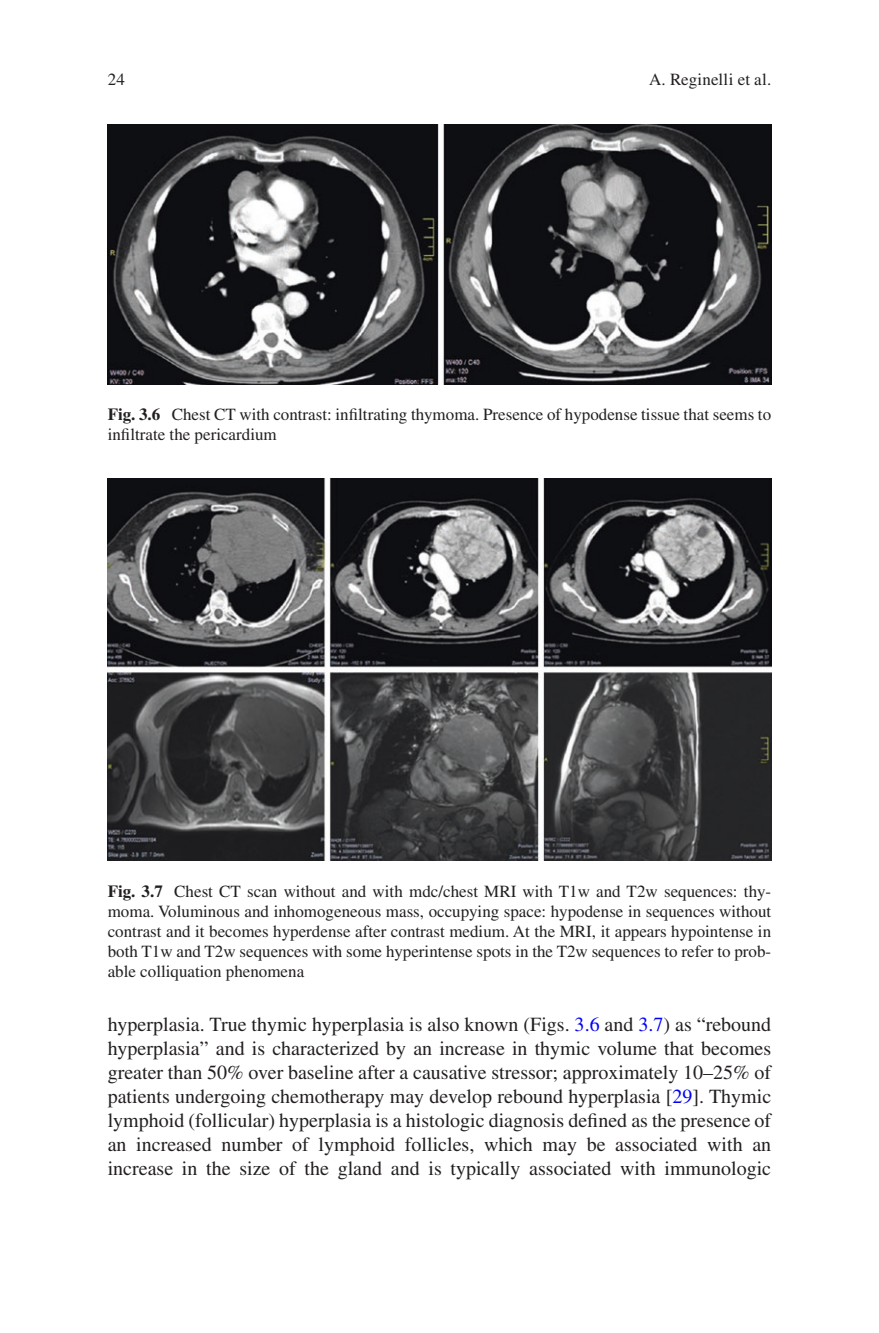
<style>
.page{position:relative;width:879px;height:1333px;background:#fff}
.page>*{position:absolute;margin:0;border:0;box-sizing:border-box;transform-origin:0 0}
.t1{font:20px/24px "Mpqpcn Times LT Std";color:#231f20;text-align:justify}
.t2{font:17px/20px "Mpqpcn Times LT Std";color:#231f20}
.t3{font:17px "Pbhsqp Times LT Std";letter-spacing:.01em;color:#231f20}
.s1{font-family:"Kwwbrn Times LT Std";font-weight:700}
.s2{color:#0000fa}
</style>
<div class="page">
<img style="left:108px;top:124px;width:663px;height:260px">
<img style="left:108px;top:479px;width:663px;height:381px">
<p class="t2" style="left:108px;top:69px;width:19px">24</p>
<p class="t3" style="left:649px;top:70px;width:124px">A. Reginelli et al.</p>
<p class="t2" style="left:108px;top:404px;width:665px"><span class="s1">Fig. 3.6</span> Chest CT with contrast: infiltrating thymoma. Presence of hypodense tissue that seems to infiltrate the pericardium</p>
<p class="t2" style="left:108px;top:880px;width:665px;text-align:justify"><span class="s1">Fig. 3.7</span> Chest CT scan without and with mdc/chest MRI with T1w and T2w sequences: thy&shy;moma. Voluminous and inhomogeneous mass, occupying space: hypodense in sequences without contrast and it becomes hyperdense after contrast medium. At the MRI, it appears hypointense in both T1w and T2w sequences with some hyperintense spots in the T2w sequences to refer to prob&shy;able colliquation phenomena</p>
<p class="t1" style="left:108px;top:1011px;width:665px">hyperplasia. True thymic hyperplasia is also known (Figs. <span class="s2">3.6</span> and <span class="s2">3.7</span>) as “rebound hyperplasia” and is characterized by an increase in thymic volume that becomes greater than 50% over baseline after a causative stressor; approximately 10–25% of patients undergoing chemotherapy may develop rebound hyperplasia [<span class="s2">29</span>]. Thymic lymphoid (follicular) hyperplasia is a histologic diagnosis defined as the presence of an increased number of lymphoid follicles, which may be associated with an increase in the size of the gland and is typically associated with immunologic</p>
</div>
